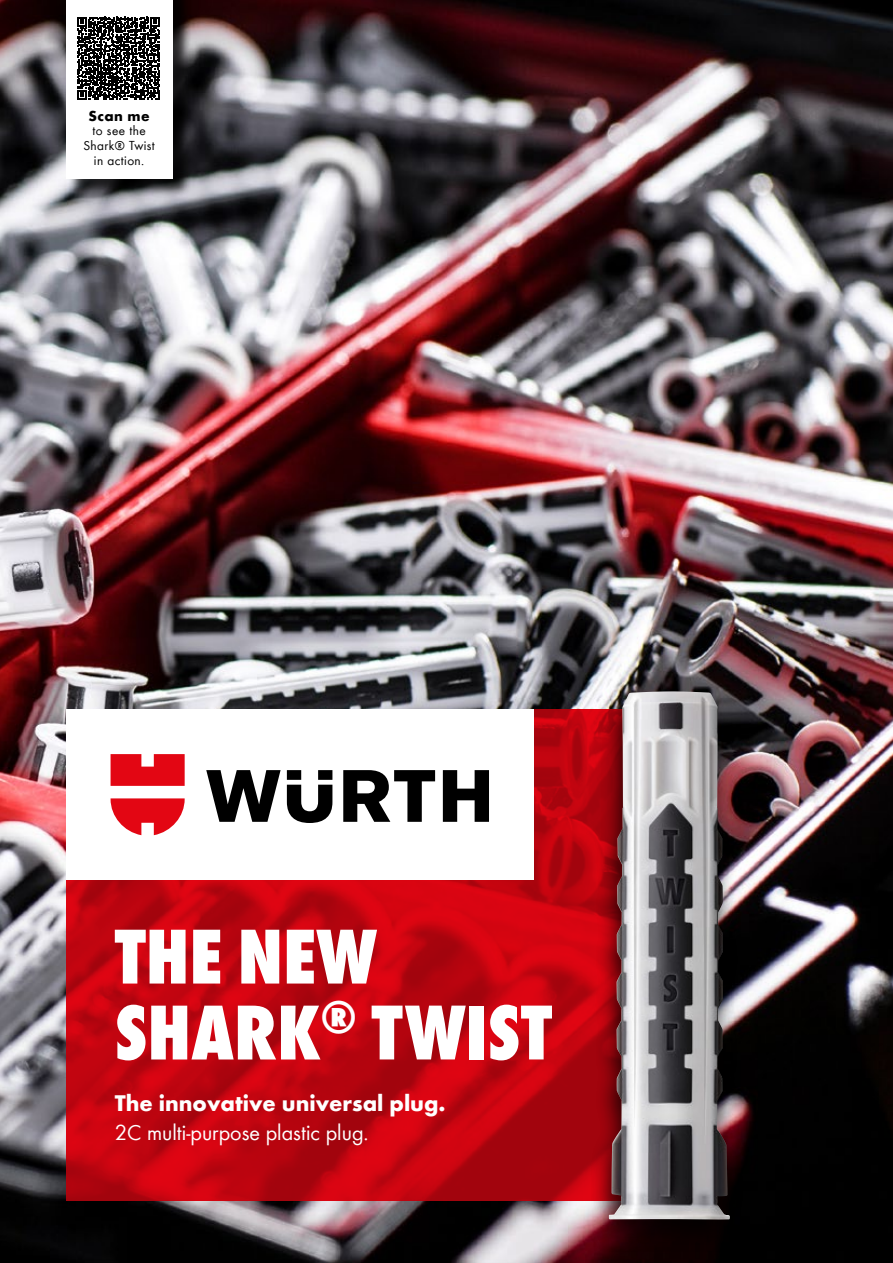
<style>
.page{position:relative;width:893px;height:1263px;background:#fff}
.page>*{position:absolute;margin:0;border:0;box-sizing:border-box;transform-origin:0 0}
.t1{font:800 condensed 80.85px/75.9px "Wuerth";color:#fff}
.t2{font:700 23.4px "Wuerth Global";color:#fff}
.t3{font:22.5px "Wuerth Global";color:#fff}
.t4{font:700 15px "Wuerth";letter-spacing:.03em;color:#000}
.t5{font:13.5px/15px "Wuerth";letter-spacing:.03em;color:#000;text-align:center}
</style>
<div class="page">
<img style="left:0;top:0;width:893px;height:1263px">
<svg style="left:66px;top:710px;width:522px;height:491px;background:#c00712"></svg>
<div style="left:66px;top:710px;width:467px;height:170px;background:#fff"></div>
<svg style="left:206px;top:770px;width:283px;height:53px"></svg>
<svg style="left:111px;top:754px;width:74px;height:81px"></svg>
<div style="left:588px;top:687px;width:156px;height:566px;background:#000;opacity:.75"></div>
<img style="left:609px;top:691px;width:121px;height:528px">
<div style="left:68px;top:0;width:123px;height:197px;background:#000;opacity:.75"></div>
<div style="left:66px;top:0;width:106px;height:179px;background:#fff"></div>
<svg style="left:77px;top:17px;width:83px;height:82px"></svg>
<p class="t4" style="left:88px;top:105px;width:63px">Scan me</p>
<p class="t5" style="left:83px;top:123px;width:73px">to see the<br>Shark® Twist in action.</p>
<h1 class="t1" style="left:115px;top:914px;width:439px">THE NEW<br>SHARK<sup>®</sup> TWIST</h1>
<h2 class="t2" style="left:115px;top:1089px;width:332px">The innovative universal plug.</h2>
<h3 class="t3" style="left:115px;top:1119px;width:255px">2C multi-purpose plastic plug.</h3>
</div>
